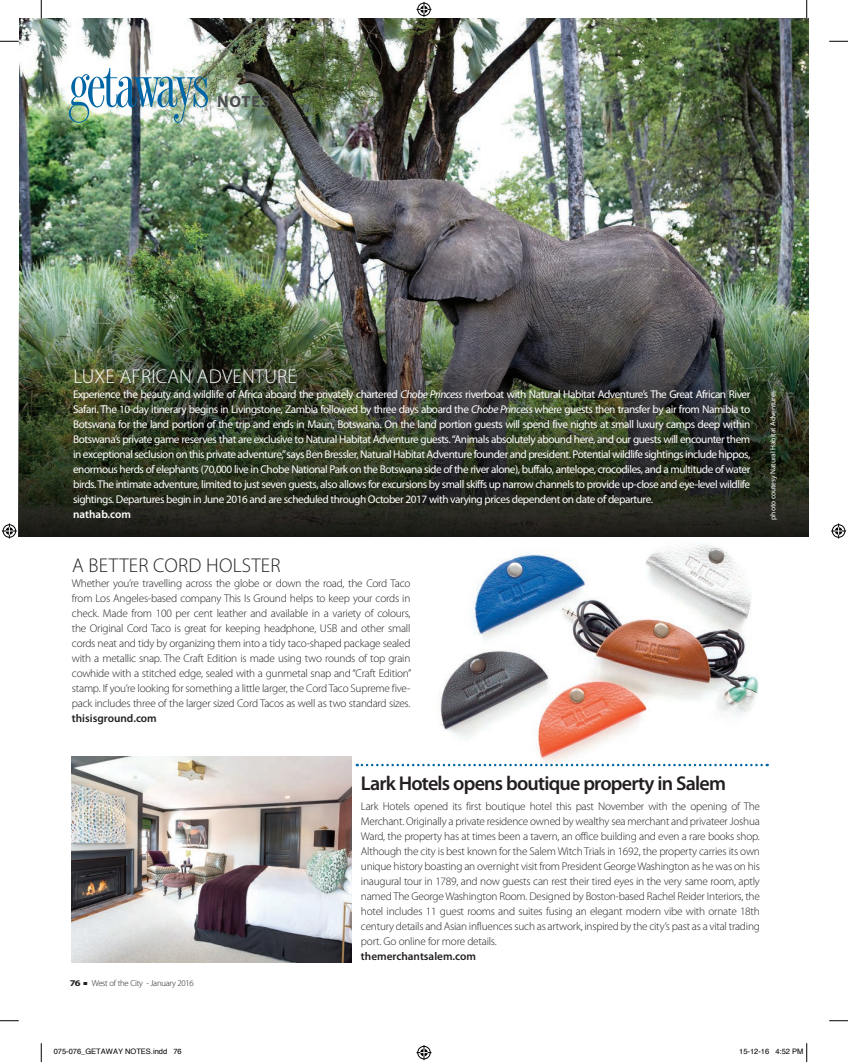
<style>
.page{position:relative;width:848px;height:1062px;background:#fff}
.page>*{position:absolute;margin:0;border:0;box-sizing:border-box;transform-origin:0 0}
.t1{font:67.5px "Fashion Compressed Plain";letter-spacing:-.065em;color:#0065a4}
.t2{font:600 20px "Myriad Pro";letter-spacing:-.04em;color:#231f20}
.t3{font:300 20px "Myriad Pro";letter-spacing:.01em;color:#fff}
.t4{font:300 20px "Myriad Pro";letter-spacing:.01em;color:#231f20}
.t5{font:700 16.25px "Myriad Pro";letter-spacing:.06em;color:#4b4c4d}
.t6{font:300 11.25px/15px "Myriad Pro";letter-spacing:-.02em;color:#231f20;text-align:justify}
.t7{font:11.25px/15px "Myriad Pro";letter-spacing:-.04em;color:#fff;text-align:justify}
.t8{font:600 11.25px "Myriad Pro";color:#231f20}
.t9{font:600 11.25px "Myriad Pro";color:#fff}
.t10{font:300 8.75px "Myriad Pro";letter-spacing:-.03em;color:#231f20}
.t11{font:7.5px "Helvetica";color:#000}
.t12{font:7.5px "Myriad Pro";letter-spacing:-.01em;color:#fff}
.s1{font-style:italic}
.s2{font-weight:700}
</style>
<div class="page">
<img style="left:20px;top:19px;width:788px;height:280px">
<img style="left:19px;top:299px;width:789px;height:237px">
<svg style="left:357px;top:763px;width:410px;height:3px"></svg>
<img style="left:72px;top:756px;width:279px;height:206px">
<img style="left:435px;top:544px;width:324px;height:223px">
<svg style="left:0;top:40px;width:19px;height:2px"></svg>
<svg style="left:829px;top:40px;width:19px;height:2px"></svg>
<svg style="left:0;top:1020px;width:19px;height:1px"></svg>
<svg style="left:829px;top:1020px;width:19px;height:1px"></svg>
<svg style="left:40px;top:0;width:2px;height:19px"></svg>
<svg style="left:40px;top:1043px;width:2px;height:18px"></svg>
<svg style="left:805px;top:0;width:2px;height:19px"></svg>
<svg style="left:416px;top:2px;width:15px;height:15px"></svg>
<svg style="left:416px;top:1045px;width:15px;height:14px"></svg>
<svg style="left:2px;top:523px;width:15px;height:15px"></svg>
<svg style="left:831px;top:523px;width:15px;height:15px"></svg>
<svg style="left:806px;top:1043px;width:1px;height:18px"></svg>
<h1 class="t1" style="left:69px;top:44px;width:143px">getaways</h1>
<h3 class="t5" style="left:217px;top:93px;width:54px">NOTES</h3>
<h2 class="t3" style="left:73px;top:365px;width:181px">Luxe African adventur</h2>
<h2 class="t3" style="left:287px;top:365px;width:11px">e</h2>
<p class="t7" style="left:73px;top:387px;width:678px">Experience the beauty and wildlife of Africa aboard the privately chartered <span class="s1">Chobe Princess</span> riverboat with Natural Habitat Adventure’s The Great African River Safari. The 10-day itinerary begins in Livingstone, Zambia followed by three days aboard the <span class="s1">Chobe Princess</span> where guests then transfer by air from Namibia to Botswana for the land portion of the trip and ends in Maun, Botswana. On the land portion guests will spend five nights at small luxury camps deep within Botswana’s private game reserves that are exclusive to Natural Habitat Adventure guests. “Animals absolutely abound here, and our guests will encounter them in exceptional seclusion on this private adventure,”says Ben Bressler, Natural Habitat Adventure founder and president. Potential wildlife sightings include hippos, enormous herds of elephants (70,000 live in Chobe National Park on the Botswana side of the river alone), buffalo, antelope, crocodiles, and a multitude of water birds. The intimate adventure, limited to just seven guests, also allows for excursions by small skiffs up narrow channels to provide up-close and eye-level wildlife sightings. Departures begin in June 2016 and are scheduled through October 2017 with varying prices dependent on date of departure.</p>
<p class="t9" style="left:73px;top:507px;width:59px">nathab.com</p>
<h2 class="t4" style="left:72px;top:554px;width:106px">A bett er cord</h2>
<h2 class="t4" style="left:206px;top:554px;width:12px">holst</h2>
<h2 class="t4" style="left:261px;top:554px;width:17px">er</h2>
<p class="t6" style="left:72px;top:575px;width:341px">Whether you’re travelling across the globe or down the road, the Cord Taco from Los Angeles-based company This Is Ground helps to keep your cords in check. Made from 100 per cent leather and available in a variety of colours, the Original Cord Taco is great for keeping headphone, USB and other small cords neat and tidy by organizing them into a tidy taco-shaped package sealed with a metallic snap. The Craft Edition is made using two rounds of top grain cowhide with a stitched edge, sealed with a gunmetal snap and “Craft Edition” stamp. If you’re looking for something a little larger, the Cord Taco Supreme five&shy;pack includes three of the larger sized Cord Tacos as well as two standard sizes.</p>
<p class="t8" style="left:72px;top:711px;width:86px">thisisground.com</p>
<p class="t12" style="left:768px;top:519px;width:131px;rotate:-90deg">photo coutesy Natural Habitat Adventures</p>
<p class="t10" style="left:70px;top:978px;width:125px"><span class="s2">76</span> ■ West of the City - January 2016</p>
<h2 class="t2" style="left:361px;top:771px;width:366px">Lark Hotels opens boutique property in Salem</h2>
<p class="t6" style="left:361px;top:799px;width:400px">Lark Hotels opened its first boutique hotel this past November with the opening of The Merchant. Originally a private residence owned by wealthy sea merchant and privateer Joshua Ward, the property has at times been a tavern, an office building and even a rare books shop.<br>Although the city is best known for the Salem Witch Trials in 1692, the property carries its own unique history boasting an overnight visit from President George Washington as he was on his inaugural tour in 1789, and now guests can rest their tired eyes in the very same room, aptly named The George Washington Room. Designed by Boston-based Rachel Reider Interiors, the hotel includes 11 guest rooms and suites fusing an elegant modern vibe with ornate 18th century details and Asian influences such as artwork, inspired by the city’s past as a vital trading port. Go online for more details.</p>
<p class="t8" style="left:361px;top:949px;width:117px">themerchantsalem.com</p>
<p class="t11" style="left:54px;top:1045px;width:129px">075-076_GETAWAY NOTES.indd 76</p>
<p class="t11" style="left:739px;top:1045px;width:66px">15-12-16 4:52 PM</p>
</div>
